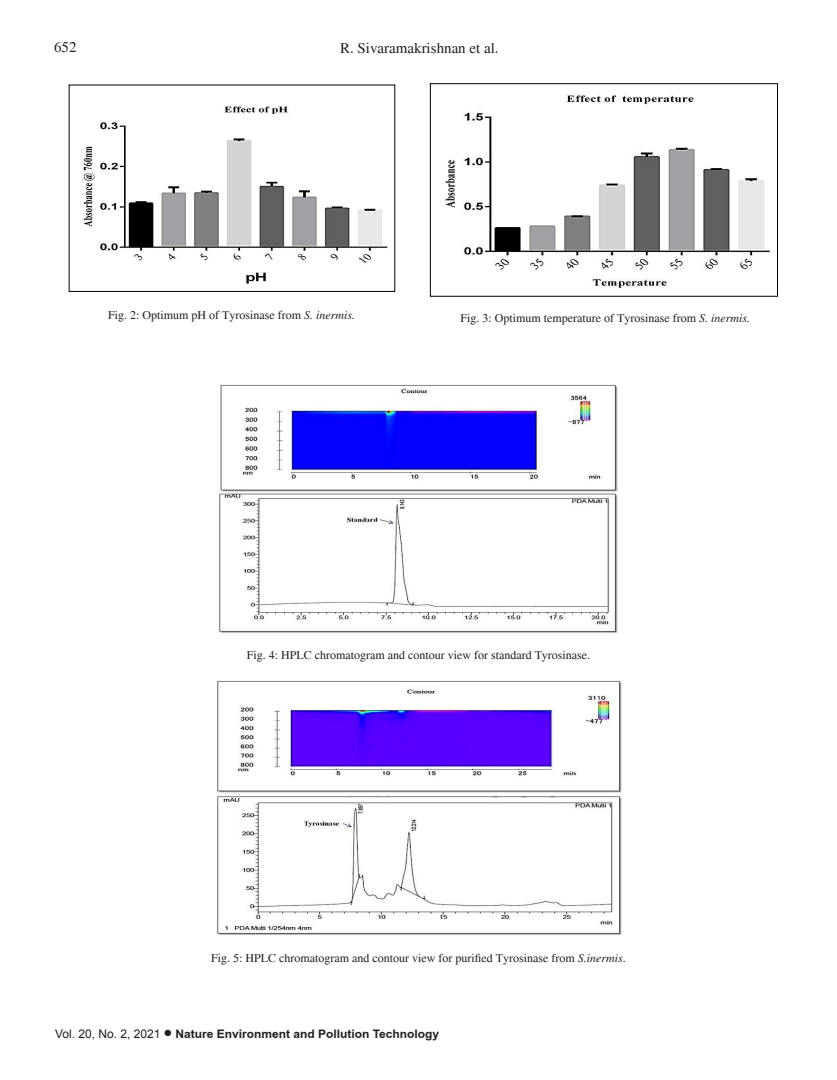
<style>
.page{position:relative;width:837px;height:1080px;background:#fff}
.page>*{position:absolute;margin:0;border:0;box-sizing:border-box;transform-origin:0 0}
.t1{font:15px "Times";color:#231f20}
.Fig_caption{font:12px "Times";color:#231f20}
.t2{font:700 12px "Arial";color:#231f20}
.s1{font-style:italic}
.s2{font-weight:400}
</style>
<div class="page">
<img style="left:82px;top:105px;width:306px;height:179px">
<div style="left:69px;top:85px;width:326px;height:207px;border:1px solid #000"></div>
<img style="left:445px;top:94px;width:325px;height:194px">
<div style="left:430px;top:84px;width:348px;height:212px;border:1px solid #000"></div>
<img style="left:219px;top:384px;width:399px;height:250px">
<img style="left:217px;top:681px;width:405px;height:254px">
<p class="t1" style="left:54px;top:39px;width:24px">652</p>
<p class="t1" style="left:340px;top:39px;width:160px">R. Sivaramakrishnan et al.</p>
<p class="Fig_caption" style="left:108px;top:309px;width:248px">Fig. 2: Optimum pH of Tyrosinase from <span class="s1">S. inermis.</span></p>
<p class="Fig_caption" style="left:460px;top:311px;width:291px">Fig. 3: Optimum temperature of Tyrosinase from <span class="s1">S. inermis.</span></p>
<p class="Fig_caption" style="left:247px;top:648px;width:345px">Fig. 4: HPLC chromatogram and contour view for standard Tyrosinase.</p>
<p class="Fig_caption" style="left:211px;top:951px;width:416px">Fig. 5: HPLC chromatogram and contour view for purified Tyrosinase from <span class="s1">S.inermis</span>.</p>
<p class="t2" style="left:55px;top:1028px;width:386px"><span class="s2">Vol. 20, No. 2, 2021</span> • Nature Environment and Pollution Technology</p>
</div>
